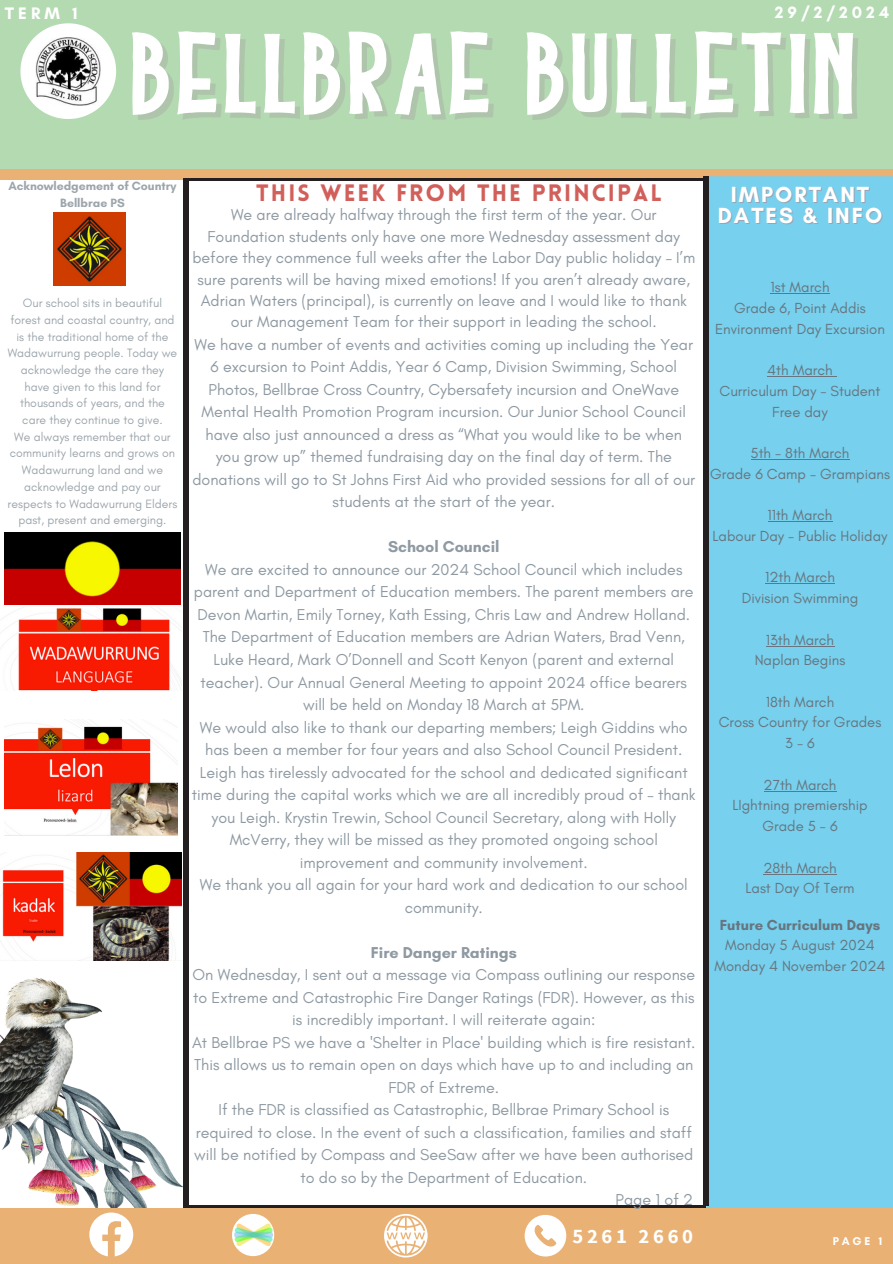
<style>
.page{position:relative;width:893px;height:1264px;background:#fff}
.page>*{position:absolute;margin:0;border:0;box-sizing:border-box;transform-origin:0 0}
.t1{font:116.85px "Hooked Typeface";letter-spacing:.06em;color:#fff}
.t2{font:900 23.25px "Lovelo";letter-spacing:.09em;color:#d15f5a}
.t3{font:700 22.35px "Glacial Indifference";letter-spacing:.09em;color:#fff}
.t4{font:700 20.55px "Source Sans Pro";letter-spacing:.18em;color:#fff}
.t5{font:700 16.95px "Glacial Indifference";color:#fff}
.t6{font:700 16.8px "Glacial Indifference";letter-spacing:.24em;color:#fff}
.t7{font:16.05px/22.5px "Glacial Indifference";color:#8e99a2;text-align:center}
.t8{font:700 16.05px "Glacial Indifference";color:#8e99a2}
.t9{font:14.85px/20.7px "Glacial Indifference";color:#66757f;text-align:center}
.t10{font:12.3px/16.6px "Glacial Indifference";color:#66757f;text-align:center}
.t11{font:700 12.3px/16.6px "Glacial Indifference";color:#66757f;text-align:center}
.t12{font:700 11.55px "Glacial Indifference";color:#fff}
.s1{font-weight:700}
</style>
<div class="page">
<div style="left:698px;top:153px;width:194px;height:27px;background:#eab175"></div>
<div style="left:460px;top:153px;width:258px;height:27px;background:#eab175"></div>
<div style="left:224px;top:153px;width:257px;height:27px;background:#eab175"></div>
<div style="left:0;top:153px;width:236px;height:27px;background:#eab175"></div>
<div style="left:0;top:0;width:892px;height:169px;background:#b4dab1"></div>
<div style="left:706px;top:823px;width:186px;height:384px;background:#77d0ed"></div>
<img style="left:0;top:978px;width:183px;height:229px">
<div style="left:0;top:1207px;width:892px;height:56px;background:#eab175"></div>
<div style="left:708px;top:176px;width:184px;height:647px;background:#77d0ed"></div>
<svg style="left:89px;top:1212px;width:44px;height:44px"></svg>
<svg style="left:384px;top:1214px;width:43px;height:43px"></svg>
<img style="left:232px;top:1213px;width:42px;height:42px;border-radius:50%">
<svg style="left:524px;top:1214px;width:42px;height:42px"></svg>
<svg style="left:20px;top:23px;width:96px;height:96px"></svg>
<img style="left:36px;top:37px;width:64px;height:69px">
<img style="left:53px;top:213px;width:72px;height:72px">
<img style="left:5px;top:532px;width:175px;height:72px">
<hr style="left:183px;top:178px;width:520px;height:2px;background:#231f20">
<hr style="left:183px;top:1205px;width:522px;height:2px;background:#231f20">
<div style="left:183px;top:180px;width:5px;height:1026px;background:#231f20"></div>
<div style="left:703px;top:176px;width:5px;height:1030px;background:#231f20"></div>
<img style="left:0;top:607px;width:182px;height:84px">
<img style="left:5px;top:719px;width:172px;height:116px">
<img style="left:2px;top:852px;width:179px;height:108px">
<hr style="left:770px;top:293px;width:59px;height:1px;background:#66757f">
<hr style="left:767px;top:376px;width:65px;height:1px;background:#66757f">
<hr style="left:750px;top:459px;width:99px;height:1px;background:#66757f">
<hr style="left:767px;top:521px;width:65px;height:1px;background:#66757f">
<hr style="left:765px;top:583px;width:69px;height:1px;background:#66757f">
<hr style="left:765px;top:645px;width:69px;height:1px;background:#66757f">
<hr style="left:763px;top:790px;width:73px;height:1px;background:#66757f">
<hr style="left:763px;top:873px;width:73px;height:1px;background:#66757f">
<p class="t5" style="left:5px;top:3px;width:74px">TERM 1</p>
<h6 class="t6" style="left:774px;top:2px;width:116px">29/2/2024</h6>
<h6 class="t1" style="left:132px;top:24px;width:724px">BELLBRAE BULLETIN</h6>
<p class="t11" style="left:8px;top:177px;width:170px">Acknowledgement of Country<br>Bellbrae PS</p>
<p class="t10" style="left:8px;top:294px;width:171px">Our school sits in beautiful forest and coastal country, and is the traditional home of the<br>Wadawurrung people. Today we acknowledge the care they have given to this land for thousands of years, and the care they continue to give.<br>We always remember that our community learns and grows on<br>Wadawurrung land and we acknowledge and pay our respects to Wadawurrung Elders past, present and emerging.</p>
<h2 class="t2" style="left:256px;top:184px;width:407px">THIS WEEK FROM THE PRINCIPAL</h2>
<h2 class="t7" style="left:192px;top:204px;width:504px;line-height:22px">We are already halfway through the first term of the year. Our Foundation students only have one more Wednesday assessment day before they commence full weeks after the Labor Day public holiday – I’m sure parents will be having mixed emotions! If you aren’t already aware, Adrian Waters (principal), is currently on leave and I would like to thank our Management Team for their support in leading the school.<br>We have a number of events and activities coming up including the Year 6 excursion to Point Addis, Year 6 Camp, Division Swimming, School Photos, Bellbrae Cross Country, Cybersafety incursion and OneWave Mental Health Promotion Program incursion. Our Junior School Council have also just announced a dress as “What you would like to be when you grow up” themed fundraising day on the final day of term. The donations will go to St Johns First Aid who provided sessions for all of our students at the start of the year.</h2>
<p class="t7" style="left:192px;top:535px;width:505px"><span class="s1">School Council<br></span>We are excited to announce our 2024 School Council which includes parent and Department of Education members. The parent members are Devon Martin, Emily Torney, Kath Essing, Chris Law and Andrew Holland.<br>The Department of Education members are Adrian Waters, Brad Venn, Luke Heard, Mark O’Donnell and Scott Kenyon (parent and external teacher). Our Annual General Meeting to appoint 2024 office bearers will be held on Monday 18 March at 5PM.<br>We would also like to thank our departing members; Leigh Giddins who has been a member for four years and also School Council President.<br>Leigh has tirelessly advocated for the school and dedicated significant time during the capital works which we are all incredibly proud of – thank you Leigh. Krystin Trewin, School Council Secretary, along with Holly McVerry, they will be missed as they promoted ongoing school improvement and community involvement.<br>We thank you all again for your hard work and dedication to our school community.</p>
<p class="t8" style="left:371px;top:942px;width:147px">Fire Danger Ratings</p>
<p class="t7" style="left:192px;top:963px;width:504px">On Wednesday, I sent out a message via Compass outlining our response</p>
<p class="t7" style="left:193px;top:985px;width:503px">to Extreme and Catastrophic Fire Danger Ratings (FDR). However, as this</p>
<p class="t7" style="left:292px;top:1008px;width:304px">is incredibly important. I will reiterate again:</p>
<p class="t7" style="left:192px;top:1030px;width:505px">At Bellbrae PS we have a 'Shelter in Place' building which is fire resistant.</p>
<p class="t7" style="left:194px;top:1053px;width:501px">This allows us to remain open on days which have up to and including an</p>
<p class="t7" style="left:388px;top:1075px;width:112px">FDR of Extreme.</p>
<p class="t7" style="left:218px;top:1098px;width:452px">If the FDR is classified as Catastrophic, Bellbrae Primary School is</p>
<p class="t7" style="left:196px;top:1120px;width:497px">required to close. In the event of such a classification, families and staff</p>
<p class="t7" style="left:194px;top:1143px;width:500px">will be notified by Compass and SeeSaw after we have been authorised</p>
<p class="t7" style="left:300px;top:1165px;width:288px">to do so by the Department of Education.</p>
<p class="t7" style="left:615px;top:1188px;width:79px">Page 1 of 2</p>
<h4 class="t4" style="left:572px;top:1222px;width:122px">5261 2660</h4>
<h6 class="t3" style="left:730px;top:181px;width:140px">IMPORTANT</h6>
<h6 class="t3" style="left:717px;top:201px;width:166px">DATES &amp; INFO</h6>
<h6 class="t9" style="left:715px;top:277px;width:171px">1st March<br>Grade 6, Point Addis<br>Environment Day Excursion</h6>
<h6 class="t9" style="left:719px;top:359px;width:162px">4th March<br>Curriculum Day - Student<br>Free day</h6>
<h6 class="t9" style="left:710px;top:442px;width:181px">5th - 8th March<br>Grade 6 Camp - Grampians</h6>
<p class="t9" style="left:712px;top:504px;width:176px">11th March<br>Labour Day - Public Holiday</p>
<p class="t9" style="left:741px;top:567px;width:118px">12th March<br>Division Swimming</p>
<p class="t9" style="left:754px;top:629px;width:92px">13th March<br>Naplan Begins</p>
<p class="t9" style="left:718px;top:691px;width:164px">18th March<br>Cross Country for Grades<br>3-6</p>
<h5 class="t9" style="left:732px;top:774px;width:137px">27th March<br>LIghtning premiership<br>Grade 5 - 6</h5>
<h5 class="t9" style="left:745px;top:857px;width:110px">28th March<br>Last Day Of Term</h5>
<h5 class="t9" style="left:714px;top:914px;width:172px"><span class="s1">Future Curriculum Days<br></span>Monday 5 August 2024<br>Monday 4 November 2024</h5>
<p class="t12" style="left:832px;top:1234px;width:51px">PAGE 1</p>
</div>
